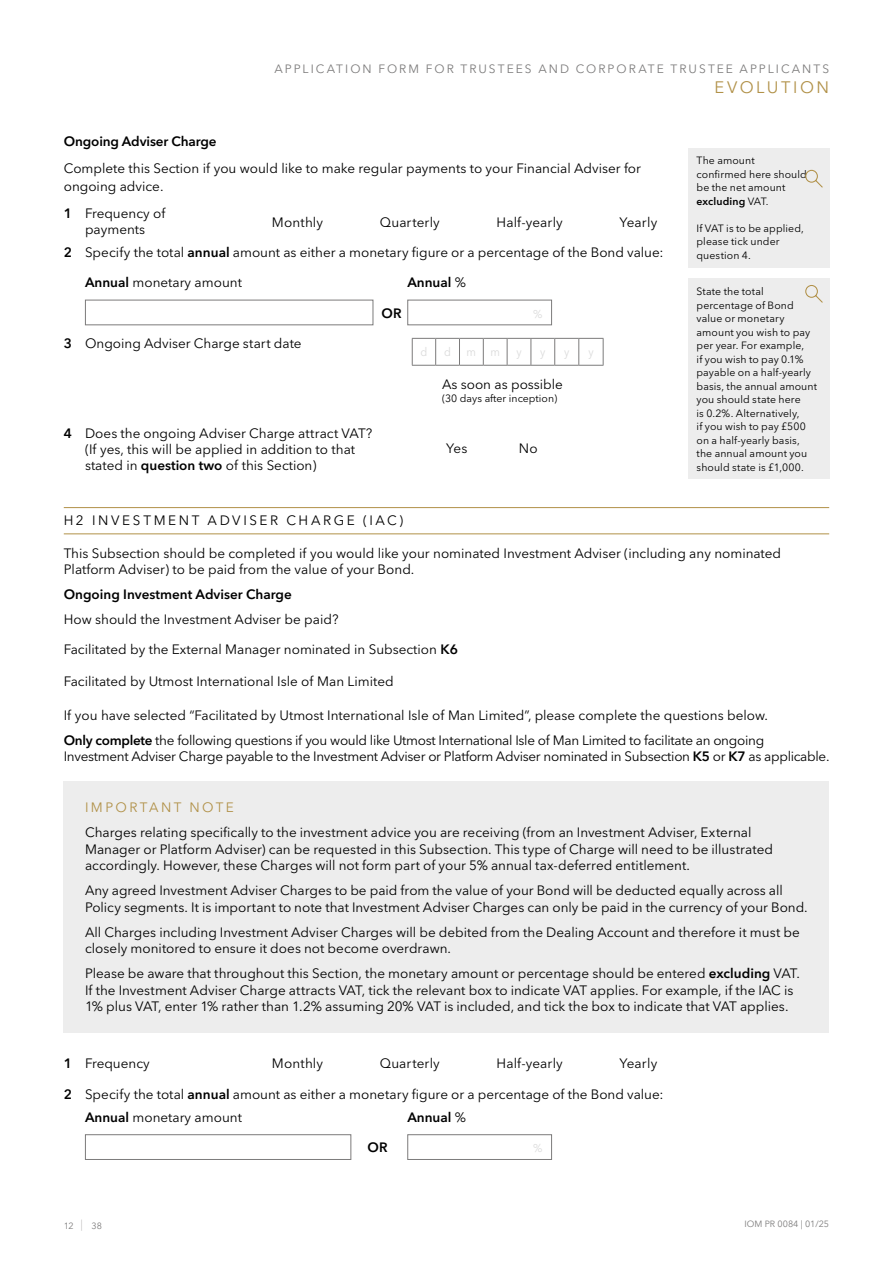
<style>
.page{position:relative;width:893px;height:1263px;background:#fff}
.page>*{position:absolute;margin:0;border:0;box-sizing:border-box;transform-origin:0 0}
.t1{font:16.5px "Avenir Next LT Pro";letter-spacing:.155em;color:#b19148}
.t2{font:13.5px/16.5px "Avenir Next LT Pro";color:#000}
.t3{font:13.5px "Avenir Next LT Pro";letter-spacing:-.02em;color:#000}
.t4{font:600 13.5px "Avenir Next LT Pro";color:#000}
.t5{font:13.5px "Avenir Next LT Pro";letter-spacing:.195em;color:#000}
.t6{font:13.5px "Avenir Next LT Pro";letter-spacing:.18em;color:#b19148}
.t7{font:12px "Avenir Next LT Pro";letter-spacing:.17em;color:#7c7b7b}
.t8{font:12px "Avenir Next LT Pro";color:#dadada;scale:.9 1}
.t9{font:11.25px "Avenir Next LT Pro";color:#dadada}
.t10{font:10.5px/13.5px "Avenir Next LT Pro";letter-spacing:.01em;color:#000}
.t11{font:9px "Avenir Next LT Pro";color:#7c7b7b}
.s1{font-weight:600}
.s2{font-weight:400}
.s3{font-weight:200;font-size:11.25px}
</style>
<div class="page">
<hr style="left:64px;top:507px;width:765px;height:1px;background:#b19148">
<hr style="left:64px;top:533px;width:765px;height:1px;background:#b19148">
<div style="left:85px;top:300px;width:288px;height:25px;border:1px solid #7c7b7b"></div>
<div style="left:407px;top:300px;width:145px;height:25px;border:1px solid #7c7b7b"></div>
<svg style="left:412px;top:338px;width:192px;height:28px"></svg>
<div style="left:64px;top:781px;width:765px;height:251px;background:#ededed"></div>
<div style="left:85px;top:1134px;width:266px;height:26px;border:1px solid #7c7b7b"></div>
<div style="left:407px;top:1134px;width:145px;height:26px;border:1px solid #7c7b7b"></div>
<div style="left:688px;top:148px;width:141px;height:119px;background:#ededed"></div>
<svg style="left:805px;top:169px;width:18px;height:19px"></svg>
<div style="left:688px;top:279px;width:141px;height:200px;background:#ededed"></div>
<svg style="left:805px;top:285px;width:18px;height:18px"></svg>
<p class="t7" style="left:274px;top:62px;width:556px">APPLICATION FORM FOR TRUSTEES AND CORPORATE TRUSTEE APPLICANTS</p>
<p class="t1" style="left:714px;top:77px;width:116px">EVOLUTION</p>
<p class="t4" style="left:64px;top:133px;width:154px">Ongoing Adviser Charge</p>
<p class="t2" style="left:64px;top:159px;width:579px;line-height:18px">Complete this Section if you would like to make regular payments to your Financial Adviser for ongoing advice.</p>
<p class="t2" style="left:64px;top:205px;width:103px;text-align:center"><span class="s1">1</span> Frequency of payments</p>
<p class="t2" style="left:272px;top:214px;width:53px">Monthly</p>
<p class="t2" style="left:380px;top:214px;width:62px">Quarterly</p>
<p class="t2" style="left:496px;top:214px;width:68px">Half-yearly</p>
<p class="t2" style="left:619px;top:214px;width:39px">Yearly</p>
<p class="t2" style="left:64px;top:244px;width:601px"><span class="s1">2</span> Specify the total <span class="s1">annual</span> amount as either a monetary figure or a percentage of the Bond value:</p>
<p class="t2" style="left:85px;top:274px;width:158px"><span class="s1">Annual</span> monetary amount</p>
<p class="t4" style="left:407px;top:274px;width:60px">Annual <span class="s2">%</span></p>
<p class="t4" style="left:381px;top:305px;width:22px">OR</p>
<p class="t9" style="left:533px;top:307px;width:11px">%</p>
<p class="t2" style="left:64px;top:335px;width:239px"><span class="s1">3</span> Ongoing Adviser Charge start date</p>
<p class="t8" style="left:420px;top:345px;width:9px">d</p>
<p class="t8" style="left:444px;top:345px;width:9px">d</p>
<p class="t8" style="left:467px;top:345px;width:39px">m m</p>
<p class="t8" style="left:516px;top:345px;width:7px">y</p>
<p class="t8" style="left:540px;top:345px;width:7px">y</p>
<p class="t8" style="left:564px;top:345px;width:7px">y</p>
<p class="t8" style="left:588px;top:345px;width:7px">y</p>
<p class="t2" style="left:442px;top:376px;width:123px">As soon as possible</p>
<p class="t10" style="left:442px;top:392px;width:117px">(30 days after inception)</p>
<p class="t2" style="left:85px;top:425px;width:289px;text-indent:-21px"><span class="s1">4</span> Does the ongoing Adviser Charge attract VAT? (If yes, this will be applied in addition to that stated in <span class="s1">question two</span> of this Section)</p>
<p class="t2" style="left:446px;top:440px;width:23px">Yes</p>
<p class="t2" style="left:519px;top:440px;width:20px">No</p>
<p class="t10" style="left:696px;top:154px;width:112px">The amount confirmed here should be the net amount <span class="s1">excluding</span> VAT.</p>
<p class="t10" style="left:696px;top:221px;width:109px">If VAT is to be applied, please tick under question 4.</p>
<p class="t10" style="left:696px;top:285px;width:122px">State the total percentage of Bond value or monetary amount you wish to pay per year. For example,<br>if you wish to pay 0.1% payable on a half-yearly basis, the annual amount you should state here<br>is 0.2%. Alternatively,<br>if you wish to pay £500 on a half-yearly basis, the annual amount you should state is £1,000.</p>
<p class="t5" style="left:64px;top:512px;width:341px">H2 INVESTMENT ADVISER CHARGE (IAC)</p>
<p class="t2" style="left:64px;top:545px;width:719px">This Subsection should be completed if you would like your nominated Investment Adviser (including any nominated<br>Platform Adviser) to be paid from the value of your Bond.</p>
<p class="t4" style="left:64px;top:586px;width:230px">Ongoing Investment Adviser Charge</p>
<p class="t2" style="left:64px;top:611px;width:276px">How should the Investment Adviser be paid?</p>
<p class="t2" style="left:64px;top:641px;width:396px">Facilitated by the External Manager nominated in Subsection <span class="s1">K6</span></p>
<p class="t2" style="left:64px;top:673px;width:331px">Facilitated by Utmost International Isle of Man Limited</p>
<p class="t2" style="left:64px;top:703px;width:706px;line-height:24.8px">If you have selected “Facilitated by Utmost International Isle of Man Limited”, please complete the questions below.<br><span class="s1">Only complete</span> the following questions if you would like Utmost International Isle of Man Limited to facilitate an ongoing</p>
<p class="t3" style="left:64px;top:748px;width:767px">Investment Adviser Charge payable to the Investment Adviser or Platform Adviser nominated in Subsection <span class="s1">K5</span> or <span class="s1">K7</span> as applicable.</p>
<p class="t6" style="left:85px;top:799px;width:150px">IMPORTANT NOTE</p>
<p class="t2" style="left:85px;top:824px;width:689px">Charges relating specifically to the investment advice you are receiving (from an Investment Adviser, External<br>Manager or Platform Adviser) can be requested in this Subsection. This type of Charge will need to be illustrated accordingly. However, these Charges will not form part of your 5% annual tax-deferred entitlement.</p>
<p class="t2" style="left:85px;top:882px;width:724px">Any agreed Investment Adviser Charges to be paid from the value of your Bond will be deducted equally across all<br>Policy segments. It is important to note that Investment Adviser Charges can only be paid in the currency of your Bond.</p>
<p class="t2" style="left:85px;top:924px;width:716px">All Charges including Investment Adviser Charges will be debited from the Dealing Account and therefore it must be closely monitored to ensure it does not become overdrawn.</p>
<p class="t2" style="left:85px;top:965px;width:716px">Please be aware that throughout this Section, the monetary amount or percentage should be entered <span class="s1">excluding</span> VAT.<br>If the Investment Adviser Charge attracts VAT, tick the relevant box to indicate VAT applies. For example, if the IAC is<br>1% plus VAT, enter 1% rather than 1.2% assuming 20% VAT is included, and tick the box to indicate that VAT applies.</p>
<p class="t2" style="left:64px;top:1054px;width:87px"><span class="s1">1</span> Frequency</p>
<p class="t2" style="left:272px;top:1055px;width:53px">Monthly</p>
<p class="t2" style="left:380px;top:1055px;width:62px">Quarterly</p>
<p class="t2" style="left:496px;top:1055px;width:68px">Half-yearly</p>
<p class="t2" style="left:619px;top:1055px;width:39px">Yearly</p>
<p class="t2" style="left:85px;top:1082px;width:580px;line-height:23px;text-indent:-21px"><span class="s1">2</span> Specify the total <span class="s1">annual</span> amount as either a monetary figure or a percentage of the Bond value:<br><span class="s1">Annual</span> monetary amount</p>
<p class="t4" style="left:407px;top:1108px;width:60px">Annual <span class="s2">%</span></p>
<p class="t4" style="left:368px;top:1139px;width:22px">OR</p>
<p class="t9" style="left:533px;top:1141px;width:11px">%</p>
<p class="t11" style="left:64px;top:1220px;width:40px">12 <span class="s3">|</span> 38</p>
<p class="t11" style="left:744px;top:1219px;width:86px">IOM PR 0084 | 01/25</p>
</div>
